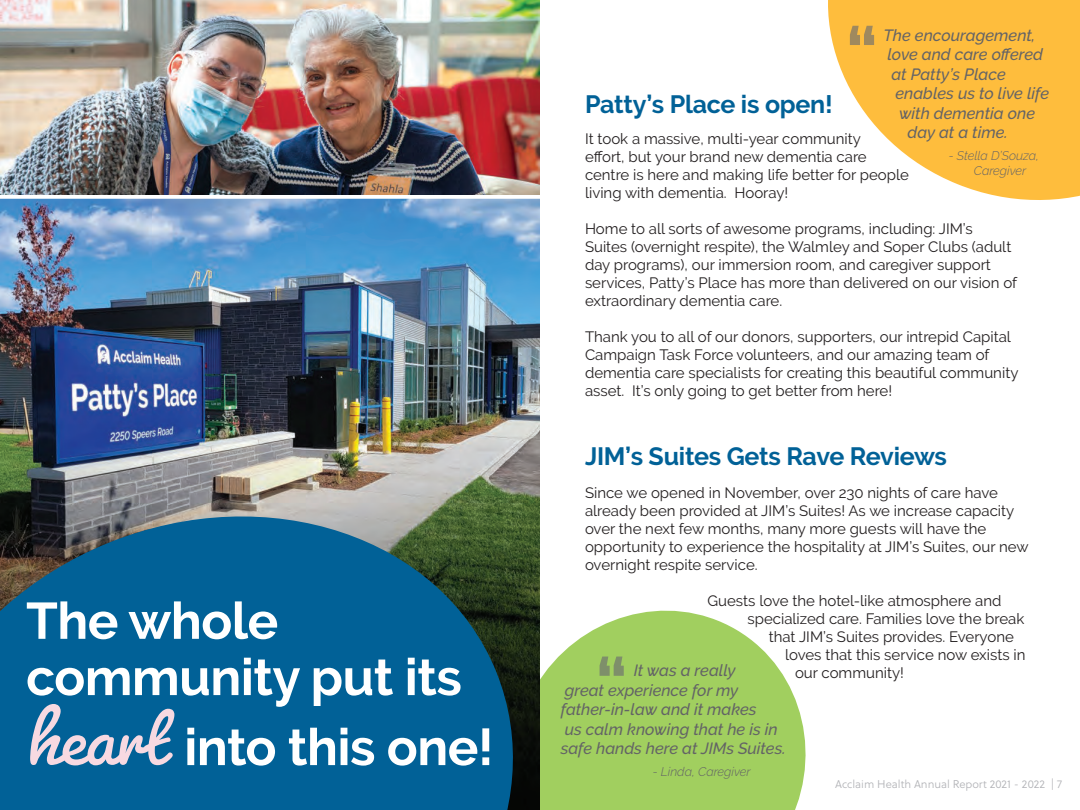
<style>
.page{position:relative;width:1080px;height:810px;background:#fff}
.page>*{position:absolute;margin:0;border:0;box-sizing:border-box;transform-origin:0 0}
.t1{font:90px "Pacifico";letter-spacing:-.01em;color:#f7d9e1}
.t2{font:700 75px "Raleway";color:#6c6d70}
.t3{font:700 51.25px/56.2px "Raleway";letter-spacing:-.01em;color:#fff}
.t4{font:700 25px "Raleway";letter-spacing:-.01em;color:#016197}
.t5{font:italic 500 16.25px/19.5px "Raleway";color:#636366}
.t6{font:15px/18px "Raleway";color:#231f20}
.t7{font:italic 300 12.5px/15px "Raleway";color:#636366}
.t8{font:11.25px "Soleil Lt";color:#b2b3b7}
</style>
<div class="page">
<svg style="left:551px;top:610px;width:255px;height:200px;fill:#a1cf5f"></svg>
<img style="left:0;top:0;width:540px;height:478px">
<svg style="left:0;top:478px;width:551px;height:332px;fill:#016197"></svg>
<svg style="left:0;top:195px;width:540px;height:4px"></svg>
<svg style="left:828px;top:0;width:252px;height:200px;fill:#febd3d"></svg>
<h3 class="t3" style="left:26px;top:593px;width:437px">The whole community put its</h3>
<h3 class="t3" style="left:184px;top:719px;width:311px">into this one!</h3>
<h1 class="t1" style="left:27px;top:681px;width:141px">heart</h1>
<h2 class="t2" style="left:846px;top:11px;width:34px">“</h2>
<p class="t5" style="left:883px;top:25px;width:153px">The encouragement,</p>
<p class="t5" style="left:887px;top:45px;width:157px">love and care offered</p>
<p class="t5" style="left:891px;top:64px;width:116px">at Patty’s Place</p>
<p class="t5" style="left:895px;top:84px;width:155px">enables us to live life</p>
<p class="t5" style="left:899px;top:103px;width:138px">with dementia one</p>
<p class="t5" style="left:908px;top:123px;width:102px">day at a time.</p>
<p class="t7" style="left:974px;top:149px;width:67px;text-indent:-25px">- Stella D’Souza,<br>Caregiver</p>
<h3 class="t4" style="left:585px;top:90px;width:249px">Patty’s Place is open!</h3>
<p class="t6" style="left:585px;top:130px;width:325px">It took a massive, multi-year community<br>effort, but your brand new dementia care centre is here and making life better for people living with dementia. Hooray!</p>
<p class="t6" style="left:585px;top:220px;width:434px">Home to all sorts of awesome programs, including: JIM’s Suites (overnight respite), the Walmley and Soper Clubs (adult day programs), our immersion room, and caregiver support services, Patty’s Place has more than delivered on our vision of extraordinary dementia care.</p>
<p class="t6" style="left:585px;top:328px;width:435px">Thank you to all of our donors, supporters, our intrepid Capital Campaign Task Force volunteers, and our amazing team of dementia care specialists for creating this beautiful community asset. It’s only going to get better from here!</p>
<h3 class="t4" style="left:585px;top:442px;width:364px">JIM’s Suites Gets Rave Reviews</h3>
<p class="t6" style="left:585px;top:483px;width:445px">Since we opened in November, over 230 nights of care have already been provided at JIM’s Suites! As we increase capacity over the next few months, many more guests will have the opportunity to experience the hospitality at JIM’s Suites, our new overnight respite service.</p>
<p class="t6" style="left:708px;top:591px;width:295px">Guests love the hotel-like atmosphere and</p>
<p class="t6" style="left:748px;top:609px;width:278px">specialized care. Families love the break</p>
<p class="t6" style="left:769px;top:627px;width:247px">that JIM’s Suites provides. Everyone</p>
<p class="t6" style="left:785px;top:645px;width:242px">loves that this service now exists in</p>
<p class="t6" style="left:795px;top:663px;width:111px">our community!</p>
<h2 class="t2" style="left:595px;top:642px;width:34px">“</h2>
<p class="t5" style="left:561px;top:661px;width:227px;text-indent:73px">It was a really<br>great experience for my father-in-law and it makes<br>us calm knowing that he is in safe hands here at JIMs Suites.</p>
<p class="t7" style="left:653px;top:764px;width:99px">- Linda, Caregiver</p>
<p class="t8" style="left:835px;top:777px;width:228px">Acclaim Health Annual Report 2021 - 2022 | 7</p>
</div>
